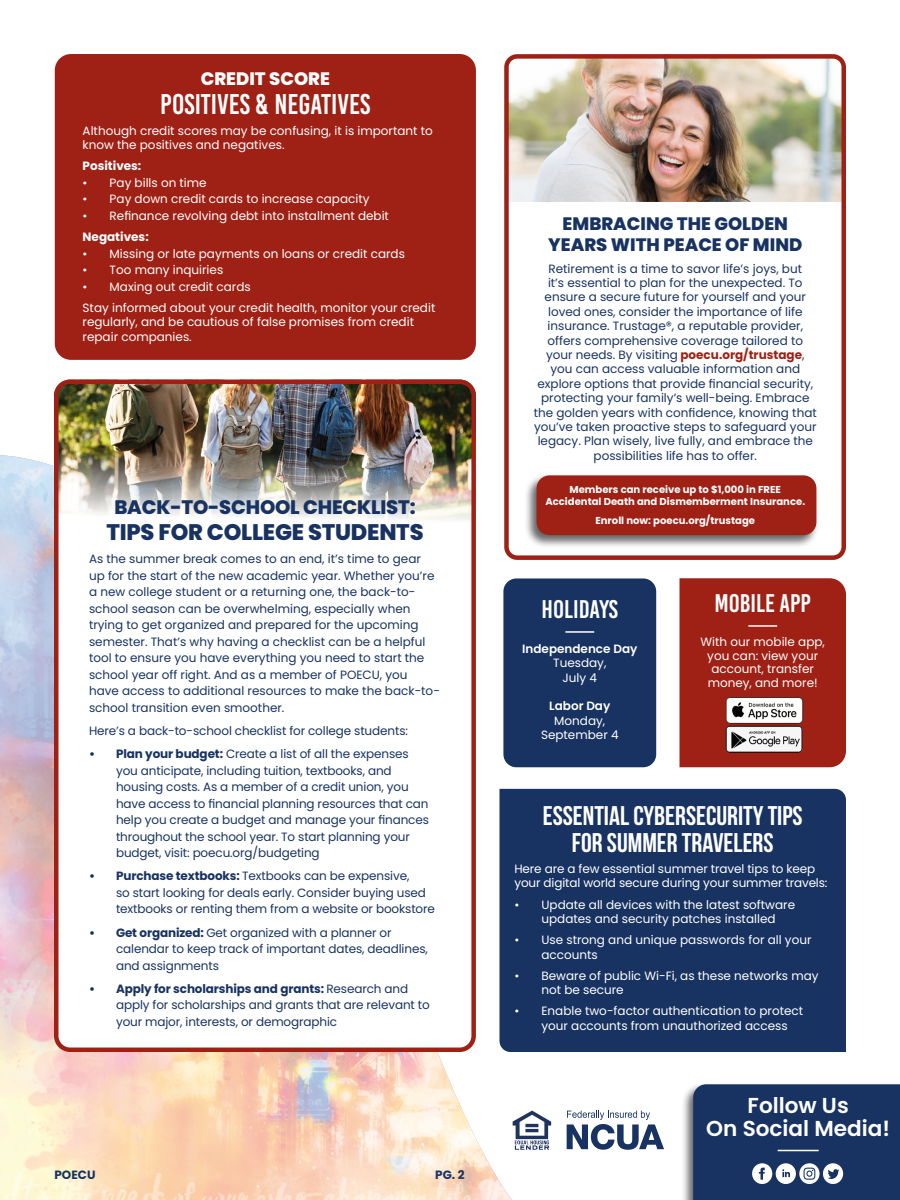
<style>
.page{position:relative;width:900px;height:1200px;background:#fff}
.page>*{position:absolute;margin:0;border:0;box-sizing:border-box;transform-origin:0 0}
.t1{font:28.5px "Bebas Kai";color:#fff}
.t2{font:700 27px/27px "Bebas Neue";color:#fff;text-align:center}
.t3{font:25.5px "Bebas Kai";color:#fff}
.t4{font:800 22.5px "Poppins";letter-spacing:-.01em;color:#183362}
.t5{font:600 21.6px/22.5px "Poppins";color:#fff;text-align:center}
.t6{font:800 19.5px "Poppins";letter-spacing:-.01em;color:#183362}
.t7{font:800 18px/21px "Poppins";color:#183362;text-align:center}
.t8{font:800 18px "Poppins";color:#fff}
.t9{font:12px/16.5px "Poppins";color:#183362}
.t10{font:12px/14.4px "Poppins";color:#fff}
.t11{font:600 12px "Poppins";color:#fff}
.t12{font:700 12px "Poppins";color:#fff}
.t13{font:700 12px "Poppins";color:#183362}
.t14{font:700 10.05px/12px "Poppins";color:#fff;text-align:center}
.s1{font-weight:700}
.s2{font-weight:700;color:#9f2115}
</style>
<div class="page">
<img style="left:0;top:455px;width:513px;height:745px">
<div style="left:680px;top:1081px;width:220px;height:119px;background:#000;opacity:.6"></div>
<svg style="left:693px;top:1084px;width:207px;height:116px"></svg>
<div style="left:503px;top:578px;width:153px;height:189px;background:#183362;border-radius:13px"></div>
<hr style="left:565px;top:631px;width:29px;height:2px;background:#fff">
<div style="left:500px;top:789px;width:346px;height:263px;background:#183362"></div>
<div style="left:56px;top:382px;width:418px;height:668px;background:#fff;border-radius:14px"></div>
<img style="left:59px;top:380px;width:412px;height:140px">
<div style="left:54px;top:380px;width:422px;height:672px;border:4px solid #9f2115;border-radius:14px"></div>
<img style="left:509px;top:59px;width:332px;height:143px">
<div style="left:504px;top:54px;width:342px;height:506px;border:4px solid #9f2115;border-radius:11px"></div>
<div style="left:524px;top:472px;width:295px;height:76px;background:#000;opacity:.6"></div>
<div style="left:537px;top:475px;width:279px;height:60px;background:#9f2115;border-radius:13px"></div>
<div style="left:55px;top:54px;width:421px;height:306px;background:#9f2115;border-radius:16px"></div>
<div style="left:680px;top:578px;width:166px;height:189px;background:#9f2115"></div>
<hr style="left:748px;top:625px;width:29px;height:2px;background:#fff">
<img style="left:724px;top:694px;width:80px;height:60px">
<svg style="left:513px;top:1111px;width:38px;height:39px"></svg>
<svg style="left:567px;top:1111px;width:97px;height:39px"></svg>
<h3 class="t8" style="left:201px;top:68px;width:131px">CREDIT SCORE</h3>
<h1 class="t1" style="left:160px;top:88px;width:212px">POSITIVES &amp; NEGATIVES</h1>
<p class="t10" style="left:83px;top:123px;width:352px">Although credit scores may be confusing, it is important to know the positives and negatives.</p>
<p class="t12" style="left:83px;top:159px;width:60px">Positives:</p>
<p class="t10" style="left:110px;top:174px;width:281px;line-height:16.5px">Pay bills on time<br>Pay down credit cards to increase capacity<br>Refinance revolving debt into installment debit</p>
<p class="t12" style="left:83px;top:230px;width:68px">Negatives:</p>
<p class="t10" style="left:110px;top:245px;width:297px;line-height:16.5px">Missing or late payments on loans or credit cards<br>Too many inquiries<br>Maxing out credit cards</p>
<p class="t10" style="left:83px;top:301px;width:354px">Stay informed about your credit health, monitor your credit regularly, and be cautious of false promises from credit repair companies.</p>
<p class="t10" style="left:83px;top:174px;width:6px;line-height:16.5px;text-align:justify">• • •</p>
<p class="t10" style="left:83px;top:245px;width:6px;line-height:16.5px;text-align:justify">• • •</p>
<h3 class="t6" style="left:114px;top:496px;width:303px">BACK-TO-SCHOOL CHECKLIST:</h3>
<h3 class="t4" style="left:106px;top:519px;width:319px">TIPS FOR COLLEGE STUDENTS</h3>
<p class="t9" style="left:89px;top:551px;width:352px">As the summer break comes to an end, it’s time to gear<br>up for the start of the new academic year. Whether you’re a new college student or a returning one, the back-to&shy;school season can be overwhelming, especially when trying to get organized and prepared for the upcoming semester. That’s why having a checklist can be a helpful tool to ensure you have everything you need to start the school year off right. And as a member of POECU, you have access to additional resources to make the back-to&shy;school transition even smoother.</p>
<p class="t9" style="left:89px;top:719px;width:321px;line-height:23.2px;text-align:right">Here’s a back-to-school checklist for college students:<br><span class="s1">Plan your budget:</span> Create a list of all the expenses</p>
<p class="t9" style="left:116px;top:762px;width:314px">you anticipate, including tuition, textbooks, and housing costs. As a member of a credit union, you have access to financial planning resources that can help you create a budget and manage your finances throughout the school year. To start planning your budget, visit: poecu.org/budgeting</p>
<p class="t9" style="left:116px;top:868px;width:320px"><span class="s1">Purchase textbooks:</span> Textbooks can be expensive,<br>so start looking for deals early. Consider buying used textbooks or renting them from a website or bookstore</p>
<p class="t9" style="left:116px;top:924px;width:313px"><span class="s1">Get organized:</span> Get organized with a planner or calendar to keep track of important dates, deadlines, and assignments</p>
<p class="t9" style="left:116px;top:981px;width:315px"><span class="s1">Apply for scholarships and grants:</span> Research and apply for scholarships and grants that are relevant to your major, interests, or demographic</p>
<p class="t13" style="left:89px;top:747px;width:8px">•</p>
<p class="t13" style="left:89px;top:869px;width:8px">•</p>
<p class="t13" style="left:89px;top:926px;width:8px">•</p>
<p class="t13" style="left:89px;top:982px;width:8px">•</p>
<p class="t13" style="left:54px;top:1168px;width:43px">POECU</p>
<p class="t13" style="left:435px;top:1168px;width:31px">PG. 2</p>
<h3 class="t7" style="left:548px;top:214px;width:256px">EMBRACING THE GOLDEN<br>YEARS WITH PEACE OF MIND</h3>
<p class="t9" style="left:534px;top:261px;width:285px;line-height:14.4px;text-align:center">Retirement is a time to savor life’s joys, but<br>it’s essential to plan for the unexpected. To ensure a secure future for yourself and your loved ones, consider the importance of life insurance. Trustage®, a reputable provider, offers comprehensive coverage tailored to your needs. By visiting <span class="s2">poecu.org/trustage</span>, you can access valuable information and explore options that provide financial security, protecting your family’s well-being. Embrace the golden years with confidence, knowing that you’ve taken proactive steps to safeguard your legacy. Plan wisely, live fully, and embrace the possibilities life has to offer.</p>
<p class="t14" style="left:545px;top:483px;width:261px">Members can receive up to $1,000 in FREE<br>Accidental Death and Dismemberment Insurance.</p>
<p class="t14" style="left:595px;top:514px;width:161px">Enroll now: poecu.org/trustage</p>
<h3 class="t3" style="left:542px;top:596px;width:78px">HOLIDAYS</h3>
<p class="t11" style="left:522px;top:642px;width:117px">Independence Day</p>
<p class="t10" style="left:553px;top:656px;width:55px;text-align:center">Tuesday,<br>July 4</p>
<p class="t11" style="left:549px;top:699px;width:63px">Labor Day</p>
<p class="t10" style="left:541px;top:713px;width:79px;text-align:center">Monday,<br>September 4</p>
<h3 class="t3" style="left:715px;top:590px;width:98px">MOBILE APP</h3>
<p class="t10" style="left:701px;top:635px;width:126px;line-height:13.5px;text-align:center">With our mobile app, you can: view your account, transfer money, and more!</p>
<h2 class="t2" style="left:543px;top:802px;width:261px">ESSENTIAL CYBERSECURITY TIPS<br>FOR SUMMER TRAVELERS</h2>
<p class="t10" style="left:514px;top:862px;width:315px">Here are a few essential summer travel tips to keep your digital world secure during your summer travels:</p>
<p class="t10" style="left:541px;top:897px;width:255px;text-indent:-27px">• Update all devices with the latest software updates and security patches installed</p>
<p class="t10" style="left:541px;top:933px;width:272px;text-indent:-27px">• Use strong and unique passwords for all your accounts</p>
<p class="t10" style="left:541px;top:968px;width:279px;text-indent:-27px">• Beware of public Wi-Fi, as these networks may not be secure</p>
<p class="t10" style="left:541px;top:1004px;width:263px;text-indent:-27px">• Enable two-factor authentication to protect your accounts from unauthorized access</p>
<h3 class="t5" style="left:706px;top:1095px;width:185px">Follow Us<br>On Social Media!</h3>
</div>
